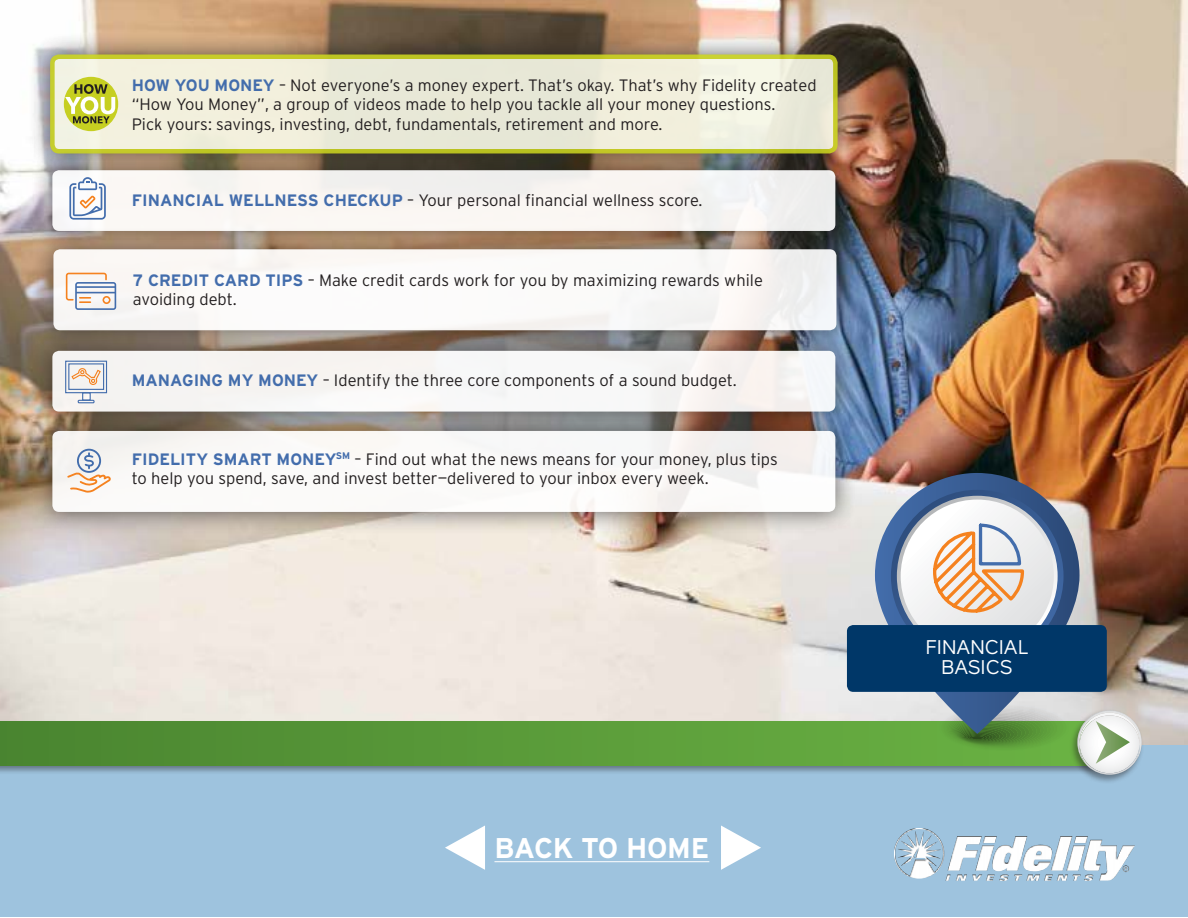
<style>
.page{position:relative;width:1188px;height:918px;background:#fff}
.page>*{position:absolute;margin:0;border:0;box-sizing:border-box;transform-origin:0 0}
.t1{font:700 28.5px "Interstate";letter-spacing:-.01em;color:#fff}
.t2{font:19.8px/19.8px "Rutan";color:#fff;text-align:center}
.t3{font:300 16.5px/19.5px "Interstate";color:#231f20}
.s1{font-weight:700;color:#436dac}
</style>
<div class="page">
<img style="left:0;top:0;width:1188px;height:917px">
<hr style="left:494px;top:861px;width:215px;height:1px;background:#fff">
<svg style="left:721px;top:826px;width:40px;height:44px"></svg>
<svg style="left:445px;top:826px;width:40px;height:44px"></svg>
<div style="left:0;top:720px;width:1130px;height:55px;background:#231f20;opacity:.45"></div>
<div style="left:0;top:722px;width:1124px;height:43px;background:linear-gradient(to right,#4a8530,#6cb444)"></div>
<div style="left:1069px;top:709px;width:76px;height:75px;background:#231f20;opacity:.45"></div>
<svg style="left:1077px;top:710px;width:65px;height:65px"></svg>
<div style="left:30px;top:408px;width:828px;height:127px;background:#231f20;opacity:.75"></div>
<div style="left:52px;top:431px;width:783px;height:81px;background:#fbfaf8;border-radius:7px"></div>
<svg style="left:67px;top:448px;width:44px;height:45px"></svg>
<div style="left:27px;top:32px;width:833px;height:144px;background:#231f20;opacity:.75"></div>
<div style="left:52px;top:57px;width:783px;height:94px;background:#f1eedb;border-radius:7px"></div>
<div style="left:50px;top:55px;width:788px;height:99px;border:4px solid #c6cf21;border-radius:7px"></div>
<svg style="left:937px;top:734px;width:134px;height:18px;background:#5c9c3a"></svg>
<svg style="left:875px;top:473px;width:205px;height:261px;background:#819096"></svg>
<svg style="left:894px;top:493px;width:166px;height:166px"></svg>
<div style="left:891px;top:490px;width:173px;height:172px;border:7px solid #fff;border-radius:50%"></div>
<svg style="left:899px;top:498px;width:157px;height:157px"></svg>
<div style="left:897px;top:496px;width:161px;height:161px;border:4px solid #fff;border-radius:50%"></div>
<div style="left:847px;top:625px;width:260px;height:67px;background:#003768;border-radius:6px"></div>
<svg style="left:930px;top:522px;width:96px;height:94px"></svg>
<div style="left:30px;top:148px;width:828px;height:106px;background:#231f20;opacity:.75"></div>
<div style="left:52px;top:170px;width:783px;height:61px;background:#f9f6f2;border-radius:7px"></div>
<svg style="left:69px;top:177px;width:37px;height:43px"></svg>
<div style="left:31px;top:227px;width:828px;height:126px;background:#231f20;opacity:.75"></div>
<div style="left:53px;top:249px;width:783px;height:81px;background:#fbf9f8;border-radius:7px"></div>
<div style="left:30px;top:328px;width:828px;height:107px;background:#231f20;opacity:.75"></div>
<div style="left:52px;top:351px;width:783px;height:61px;background:#f6f4f2;border-radius:7px"></div>
<div style="left:65px;top:361px;width:42px;height:32px;border:1px solid #436dac"></div>
<div style="left:82px;top:392px;width:9px;height:9px;border:1px solid #436dac"></div>
<div style="left:68px;top:363px;width:36px;height:27px;border:1px solid #436dac"></div>
<svg style="left:77px;top:399px;width:18px;height:4px"></svg>
<svg style="left:71px;top:368px;width:30px;height:17px"></svg>
<svg style="left:66px;top:273px;width:50px;height:37px"></svg>
<div style="left:64px;top:77px;width:54px;height:54px;background:#c6cf21;border-radius:50%"></div>
<svg style="left:65px;top:84px;width:50px;height:40px"></svg>
<img style="left:894px;top:829px;width:241px;height:52px">
<p class="t3" style="left:132px;top:75px;width:686px"><span class="s1">HOW YOU MONEY</span> – Not everyone’s a money expert. That’s okay. That’s why Fidelity created “How You Money”, a group of videos made to help you tackle all your money questions.<br>Pick yours: savings, investing, debt, fundamentals, retirement and more.</p>
<p class="t3" style="left:132px;top:191px;width:572px"><span class="s1">FINANCIAL WELLNESS CHECKUP</span> – Your personal financial wellness score.</p>
<p class="t3" style="left:133px;top:270px;width:632px"><span class="s1">7 CREDIT CARD TIPS</span> – Make credit cards work for you by maximizing rewards while avoiding debt.</p>
<p class="t3" style="left:132px;top:370px;width:607px"><span class="s1">MANAGING MY MONEY</span> – Identify the three core components of a sound budget.</p>
<p class="t3" style="left:132px;top:449px;width:648px"><span class="s1">FIDELITY SMART MONEY</span><sup>SM</sup> – Find out what the news means for your money, plus tips to help you spend, save, and invest better—delivered to your inbox every week.</p>
<h1 class="t1" style="left:494px;top:832px;width:216px">BACK TO HOME</h1>
<p class="t2" style="left:925px;top:636px;width:104px">FINANCIAL<br>BASICS</p>
</div>
